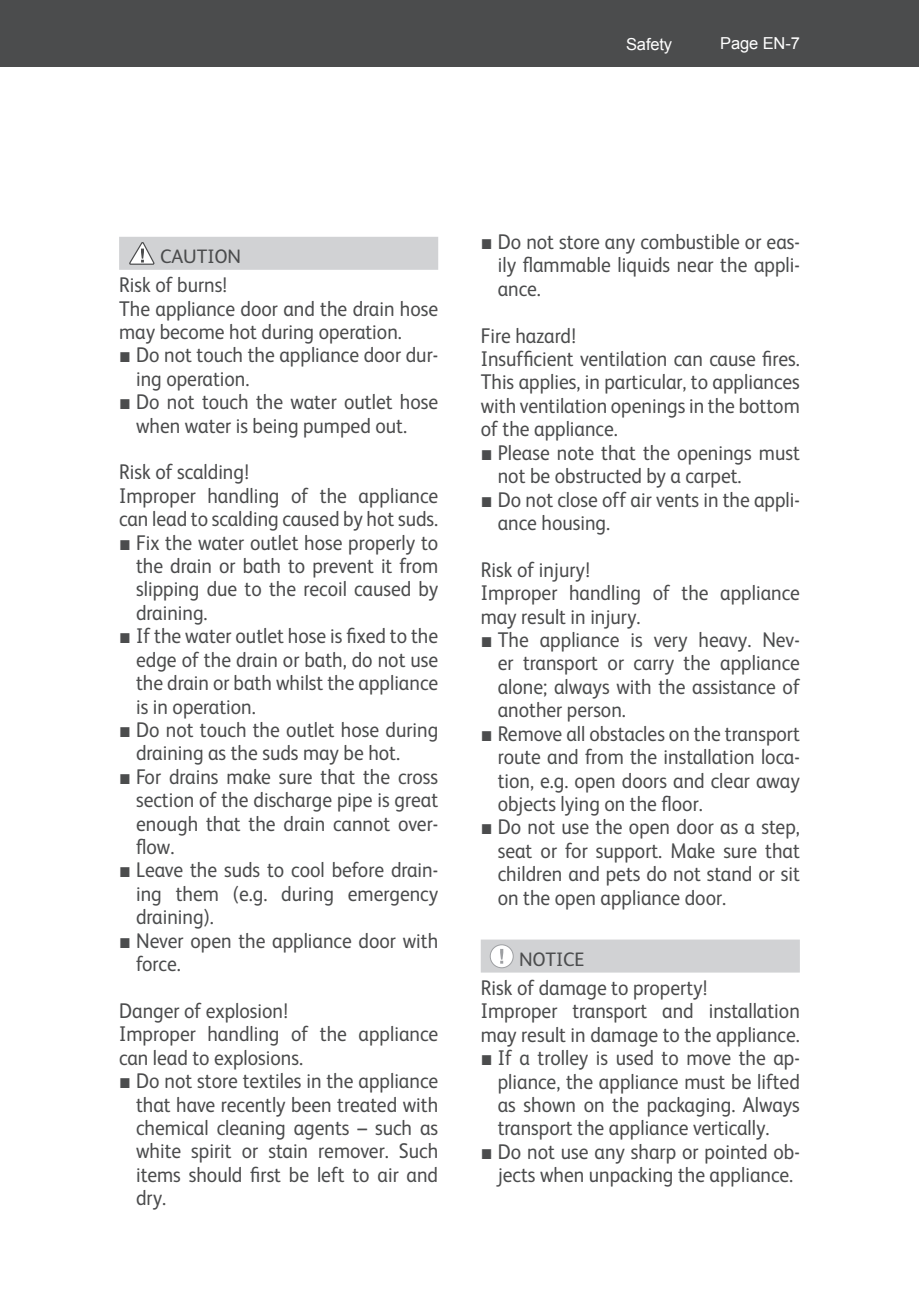
<style>
.page{position:relative;width:919px;height:1289px;background:#fff}
.page>*{position:absolute;margin:0;border:0;box-sizing:border-box;transform-origin:0 0}
.t1{font:21.3px/23.4px "FS Albert";color:#4b4c4d;scale:.92 1}
.t2{font:19.5px "FS Albert";letter-spacing:-.005em;color:#4b4c4d}
.t3{font:16.5px "Arial";letter-spacing:-.01em;color:#fff}
.s1{font-family:"Arial"}
</style>
<div class="page">
<div style="left:13px;top:0;width:905px;height:67px;background:#4b4c4d"></div>
<div style="left:0;top:0;width:13px;height:67px;background:#4b4c4d"></div>
<div style="left:119px;top:237px;width:319px;height:33px;background:#d1d2d4"></div>
<svg style="left:129px;top:242px;width:26px;height:23px"></svg>
<div style="left:480px;top:939px;width:319px;height:33px;background:#d1d2d4"></div>
<div style="left:490px;top:944px;width:23px;height:23px;background:#fff;border-radius:50%"></div>
<div style="left:490px;top:944px;width:23px;height:23px;border:1px solid #9d9fa2;border-radius:50%"></div>
<svg style="left:500px;top:949px;width:3px;height:14px"></svg>
<p class="t3" style="left:626px;top:33px;width:48px">Safety</p>
<p class="t3" style="left:720px;top:33px;width:81px">Page EN-7</p>
<p class="t2" style="left:160px;top:243px;width:82px">CAUTION</p>
<p class="t1" style="left:119px;top:272px;width:348px">Risk of burns!<br>The appliance door and the drain hose may become hot during operation.</p>
<p class="t1" style="left:136px;top:342px;width:330px;text-indent:-17px"><span class="s1">■</span> Do not touch the appliance door dur&shy;ing operation.</p>
<p class="t1" style="left:136px;top:389px;width:330px;text-indent:-17px"><span class="s1">■</span> Do not touch the water outlet hose when water is being pumped out.</p>
<p class="t1" style="left:119px;top:459px;width:348px">Risk of scalding!<br>Improper handling of the appliance can lead to scalding caused by hot suds.</p>
<p class="t1" style="left:136px;top:529px;width:330px;text-align:justify;text-indent:-17px"><span class="s1">■</span> Fix the water outlet hose properly to the drain or bath to prevent it from slipping due to the recoil caused by draining.</p>
<p class="t1" style="left:136px;top:623px;width:330px;text-align:justify;text-indent:-17px"><span class="s1">■</span> If the water outlet hose is fixed to the edge of the drain or bath, do not use the drain or bath whilst the appliance is in operation.</p>
<p class="t1" style="left:136px;top:717px;width:330px;text-indent:-17px"><span class="s1">■</span> Do not touch the outlet hose during draining as the suds may be hot.</p>
<p class="t1" style="left:136px;top:763px;width:330px;text-align:justify;text-indent:-17px"><span class="s1">■</span> For drains make sure that the cross section of the discharge pipe is great enough that the drain cannot over&shy;flow.</p>
<p class="t1" style="left:136px;top:857px;width:330px;text-align:justify;text-indent:-17px"><span class="s1">■</span> Leave the suds to cool before drain&shy;ing them (e.g. during emergency draining).</p>
<p class="t1" style="left:136px;top:927px;width:330px;text-indent:-17px"><span class="s1">■</span> Never open the appliance door with force.</p>
<p class="t1" style="left:119px;top:997px;width:348px">Danger of explosion!<br>Improper handling of the appliance can lead to explosions.</p>
<p class="t1" style="left:136px;top:1068px;width:330px;text-align:justify;text-indent:-17px"><span class="s1">■</span> Do not store textiles in the appliance that have recently been treated with chemical cleaning agents – such as white spirit or stain remover. Such items should first be left to air and dry.</p>
<p class="t1" style="left:497px;top:229px;width:330px;text-align:justify;text-indent:-17px"><span class="s1">■</span> Do not store any combustible or eas&shy;ily flammable liquids near the appli&shy;ance.</p>
<p class="t1" style="left:480px;top:322px;width:348px">Fire hazard!<br>Insufficient ventilation can cause fires.<br>This applies, in particular, to appliances with ventilation openings in the bottom of the appliance.</p>
<p class="t1" style="left:497px;top:439px;width:330px;text-indent:-17px"><span class="s1">■</span> Please note that the openings must not be obstructed by a carpet.</p>
<p class="t1" style="left:497px;top:486px;width:330px;text-indent:-17px"><span class="s1">■</span> Do not close off air vents in the appli&shy;ance housing.</p>
<p class="t1" style="left:480px;top:556px;width:348px">Risk of injury!<br>Improper handling of the appliance may result in injury.</p>
<p class="t1" style="left:497px;top:627px;width:330px;text-align:justify;text-indent:-17px"><span class="s1">■</span> The appliance is very heavy. Nev&shy;er transport or carry the appliance alone; always with the assistance of another person.</p>
<p class="t1" style="left:497px;top:720px;width:330px;text-align:justify;text-indent:-17px"><span class="s1">■</span> Remove all obstacles on the transport route and from the installation loca&shy;tion, e.g. open doors and clear away objects lying on the floor.</p>
<p class="t1" style="left:497px;top:814px;width:330px;text-align:justify;text-indent:-17px"><span class="s1">■</span> Do not use the open door as a step, seat or for support. Make sure that children and pets do not stand or sit on the open appliance door.</p>
<p class="t2" style="left:519px;top:946px;width:67px">NOTICE</p>
<p class="t1" style="left:480px;top:974px;width:348px">Risk of damage to property!<br>Improper transport and installation may result in damage to the appliance.</p>
<p class="t1" style="left:497px;top:1045px;width:330px;text-align:justify;text-indent:-17px"><span class="s1">■</span> If a trolley is used to move the ap&shy;pliance, the appliance must be lifted as shown on the packaging. Always transport the appliance vertically.</p>
<p class="t1" style="left:480px;top:1138px;width:348px;text-align:center"><span class="s1">■</span> Do not use any sharp or pointed ob&shy;jects when unpacking the appliance.</p>
</div>
